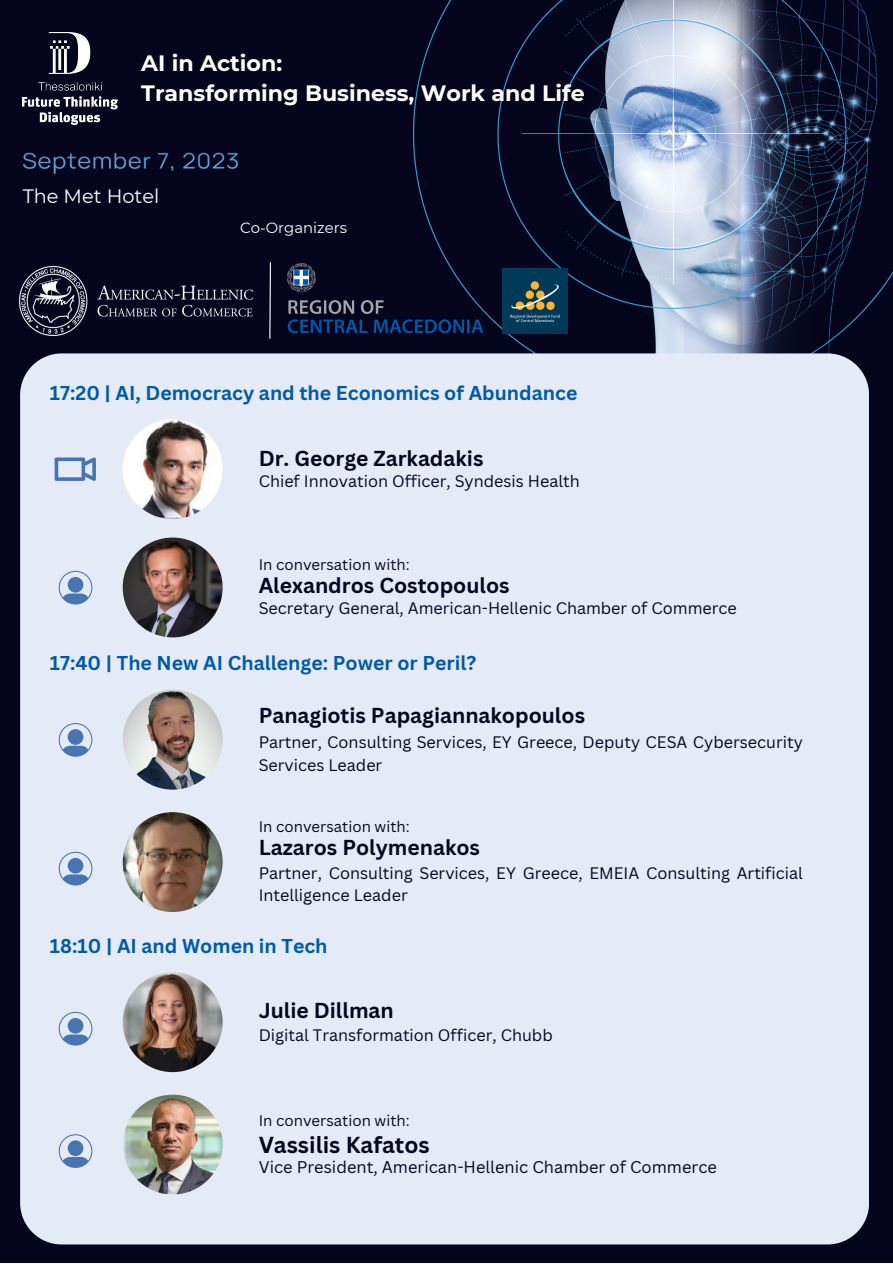
<style>
.page{position:relative;width:893px;height:1264px;background:#fff}
.page>*{position:absolute;margin:0;border:0;box-sizing:border-box;transform-origin:0 0}
.t1{font:700 22.5px "Canva Sans";color:#05061e}
.t2{font:700 22.2px "Montserrat";color:#fff}
.t3{font:700 21px "Canva Sans";color:#05061e}
.t4{font:700 19.5px "Canva Sans";color:#005aa9}
.t5{font:19.35px "Montserrat";color:#fff}
.t6{font:16.5px "Canva Sans";color:#05061e}
.t7{font:16.2px/22.5px "Canva Sans";color:#05061e}
.t8{font:15px "Canva Sans";color:#05061e}
.t9{font:14.85px "Montserrat";color:#fff}
</style>
<div class="page">
<div style="left:0;top:0;width:892px;height:1262px;background:#05061e"></div>
<img style="left:413px;top:0;width:479px;height:353px">
<img style="left:23px;top:33px;width:94px;height:92px">
<img style="left:23px;top:152px;width:215px;height:22px">
<img style="left:20px;top:266px;width:233px;height:69px">
<img style="left:287px;top:263px;width:196px;height:74px">
<img style="left:502px;top:268px;width:65px;height:65px">
<svg style="left:269px;top:262px;width:2px;height:77px"></svg>
<div style="left:20px;top:353px;width:849px;height:891px;background:#e4ebf6"></div>
<svg style="left:59px;top:571px;width:33px;height:33px"></svg>
<img style="left:123px;top:419px;width:99px;height:100px">
<img style="left:123px;top:537px;width:99px;height:100px">
<svg style="left:55px;top:457px;width:41px;height:24px"></svg>
<svg style="left:59px;top:723px;width:33px;height:33px"></svg>
<img style="left:123px;top:689px;width:99px;height:100px">
<svg style="left:59px;top:851px;width:33px;height:34px"></svg>
<img style="left:123px;top:812px;width:99px;height:100px">
<svg style="left:59px;top:1134px;width:33px;height:33px"></svg>
<img style="left:123px;top:1094px;width:99px;height:100px">
<svg style="left:59px;top:1011px;width:33px;height:34px"></svg>
<img style="left:123px;top:972px;width:99px;height:100px">
<p class="t2" style="left:141px;top:49px;width:142px">AI in Action:</p>
<p class="t2" style="left:141px;top:80px;width:445px">Transforming Business, Work and Life</p>
<p class="t5" style="left:23px;top:184px;width:138px">The Met Hotel</p>
<p class="t9" style="left:240px;top:218px;width:108px">Co-Organizers</p>
<p class="t4" style="left:50px;top:379px;width:529px">17:20 | AI, Democracy and the Economics of Abundance</p>
<p class="t3" style="left:259px;top:443px;width:226px">Dr. George Zarkadakis</p>
<p class="t7" style="left:259px;top:469px;width:323px">Chief Innovation Officer, Syndesis Health</p>
<p class="t8" style="left:259px;top:554px;width:153px">In conversation with:</p>
<p class="t3" style="left:259px;top:570px;width:252px">Alexandros Costopoulos</p>
<p class="t7" style="left:259px;top:596px;width:479px">Secretary General, American-Hellenic Chamber of Commerce</p>
<p class="t4" style="left:50px;top:649px;width:428px">17:40 | The New AI Challenge: Power or Peril?</p>
<p class="t3" style="left:259px;top:701px;width:328px">Panagiotis Papagiannakopoulos</p>
<p class="t7" style="left:259px;top:730px;width:545px">Partner, Consulting Services, EY Greece, Deputy CESA Cybersecurity<br>Services Leader</p>
<p class="t8" style="left:259px;top:816px;width:153px">In conversation with:</p>
<p class="t3" style="left:259px;top:832px;width:223px">Lazaros Polymenakos</p>
<p class="t7" style="left:259px;top:861px;width:545px">Partner, Consulting Services, EY Greece, EMEIA Consulting Artificial<br>Intelligence Leader</p>
<p class="t4" style="left:50px;top:932px;width:279px">18:10 | AI and Women in Tech</p>
<p class="t3" style="left:259px;top:996px;width:137px">Julie Dillman</p>
<p class="t7" style="left:259px;top:1022px;width:295px">Digital Transformation Officer, Chubb</p>
<p class="t8" style="left:259px;top:1109px;width:153px">In conversation with:</p>
<p class="t1" style="left:259px;top:1128px;width:172px">Vassilis Kafatos</p>
<p class="t6" style="left:259px;top:1155px;width:460px">Vice President, American-Hellenic Chamber of Commerce</p>
</div>
